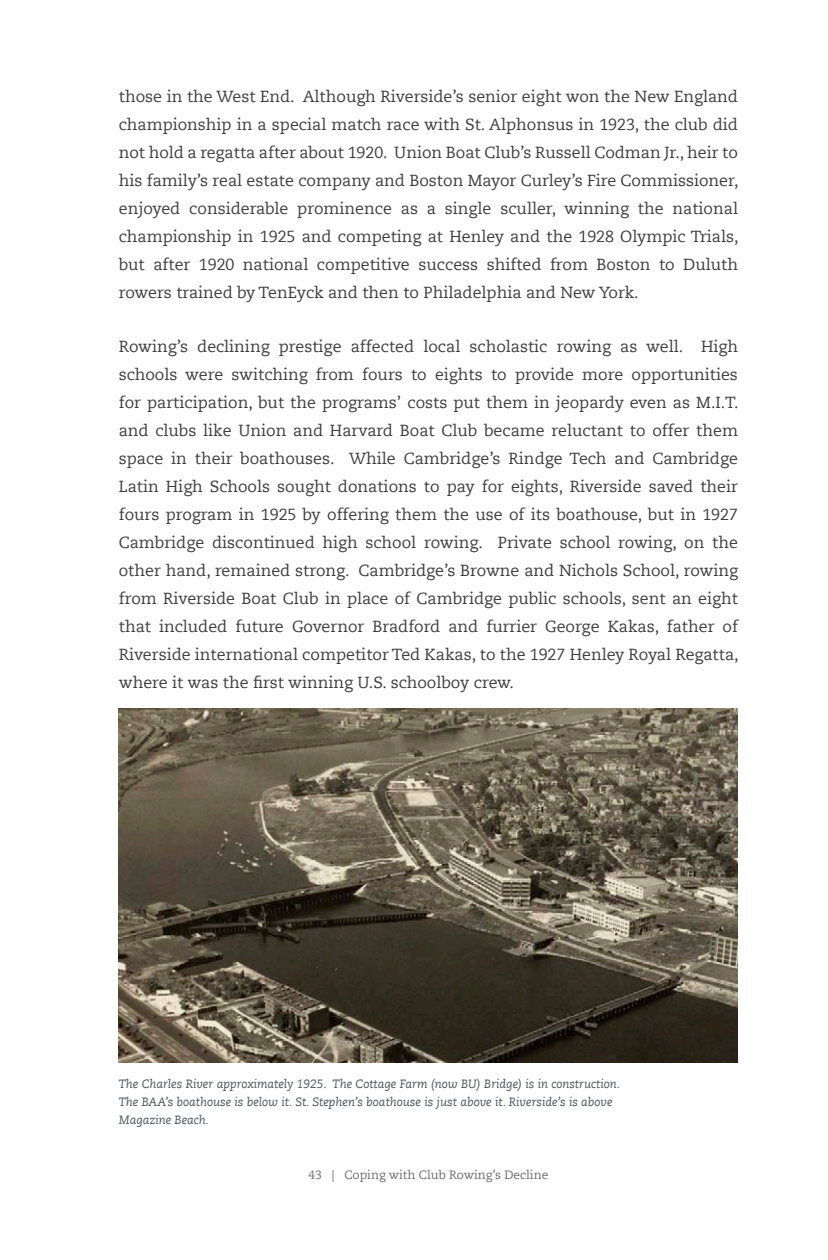
<style>
.page{position:relative;width:828px;height:1260px;background:#fff}
.page>*{position:absolute;margin:0;border:0;box-sizing:border-box;transform-origin:0 0}
.t1{font:16px/28px "Caecilia LT Pro 55 Roman";color:#3e3e3f;text-align:justify}
.t2{font:italic 12px/18px "Caecilia LT Pro 56";color:#53585f}
.t3{font:12px "Caecilia LT Pro 55 Roman";color:#6c6d70}
</style>
<div class="page">
<img style="left:119px;top:709px;width:619px;height:353px">
<p class="t1" style="left:119px;top:84px;width:621px">those in the West End. Although Riverside’s senior eight won the New England championship in a special match race with St. Alphonsus in 1923, the club did not hold a regatta after about 1920. Union Boat Club’s Russell Codman Jr., heir to his family’s real estate company and Boston Mayor Curley’s Fire Commissioner, enjoyed considerable prominence as a single sculler, winning the national championship in 1925 and competing at Henley and the 1928 Olympic Trials, but after 1920 national competitive success shifted from Boston to Duluth rowers trained by TenEyck and then to Philadelphia and New York.</p>
<p class="t1" style="left:119px;top:334px;width:621px">Rowing’s declining prestige affected local scholastic rowing as well. High schools were switching from fours to eights to provide more opportunities for participation, but the programs’ costs put them in jeopardy even as M.I.T. and clubs like Union and Harvard Boat Club became reluctant to offer them space in their boathouses. While Cambridge’s Rindge Tech and Cambridge Latin High Schools sought donations to pay for eights, Riverside saved their fours program in 1925 by offering them the use of its boathouse, but in 1927<br>Cambridge discontinued high school rowing. Private school rowing, on the other hand, remained strong. Cambridge’s Browne and Nichols School, rowing from Riverside Boat Club in place of Cambridge public schools, sent an eight that included future Governor Bradford and furrier George Kakas, father of Riverside international competitor Ted Kakas, to the 1927 Henley Royal Regatta, where it was the first winning U.S. schoolboy crew.</p>
<p class="t2" style="left:119px;top:1075px;width:503px">The Charles River approximately 1925. The Cottage Farm (now BU) Bridge) is in construction.<br>The BAA’s boathouse is below it. St. Stephen’s boathouse is just above it. Riverside’s is above<br>Magazine Beach.</p>
<p class="t3" style="left:308px;top:1170px;width:242px">43 | Coping with Club Rowing’s Decline</p>
</div>
